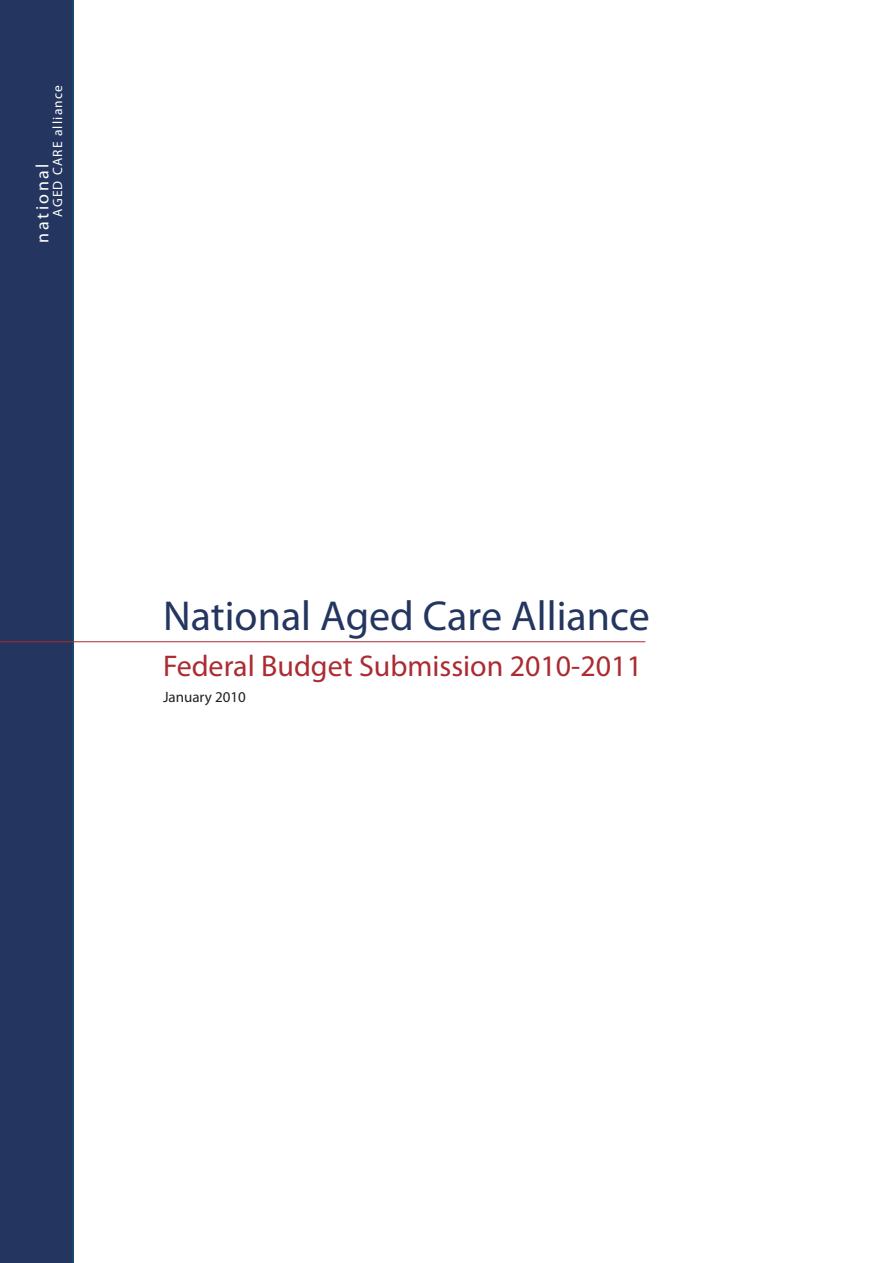
<style>
.page{position:relative;width:893px;height:1263px;background:#fff}
.page>*{position:absolute;margin:0;border:0;box-sizing:border-box;transform-origin:0 0}
.t1{font:42px "Myriad Pro";color:#243660}
.Level_Para{font:30px "Myriad Pro";color:#ab2b31}
.t2{font:18px "Myriad Pro";letter-spacing:.14em;color:#fff}
.t3{font:15px "Myriad Pro";color:#231f20}
.t4{font:13.5px "Myriad Pro";letter-spacing:.09em;color:#fff}
</style>
<div class="page">
<div style="left:0;top:0;width:73px;height:1263px;background:#243660"></div>
<hr style="left:0;top:641px;width:645px;height:1px;background:#ab2b31">
<p class="t4" style="left:49px;top:217px;width:133px;rotate:-90deg">AGED CARE alliance</p>
<p class="t2" style="left:31px;top:243px;width:81px;rotate:-90deg">national</p>
<p class="t1" style="left:163px;top:590px;width:488px">National Aged Care Alliance</p>
<p class="Level_Para" style="left:163px;top:647px;width:481px">Federal Budget Submission 2010-2011</p>
<p class="t3" style="left:163px;top:688px;width:84px">January 2010</p>
</div>
